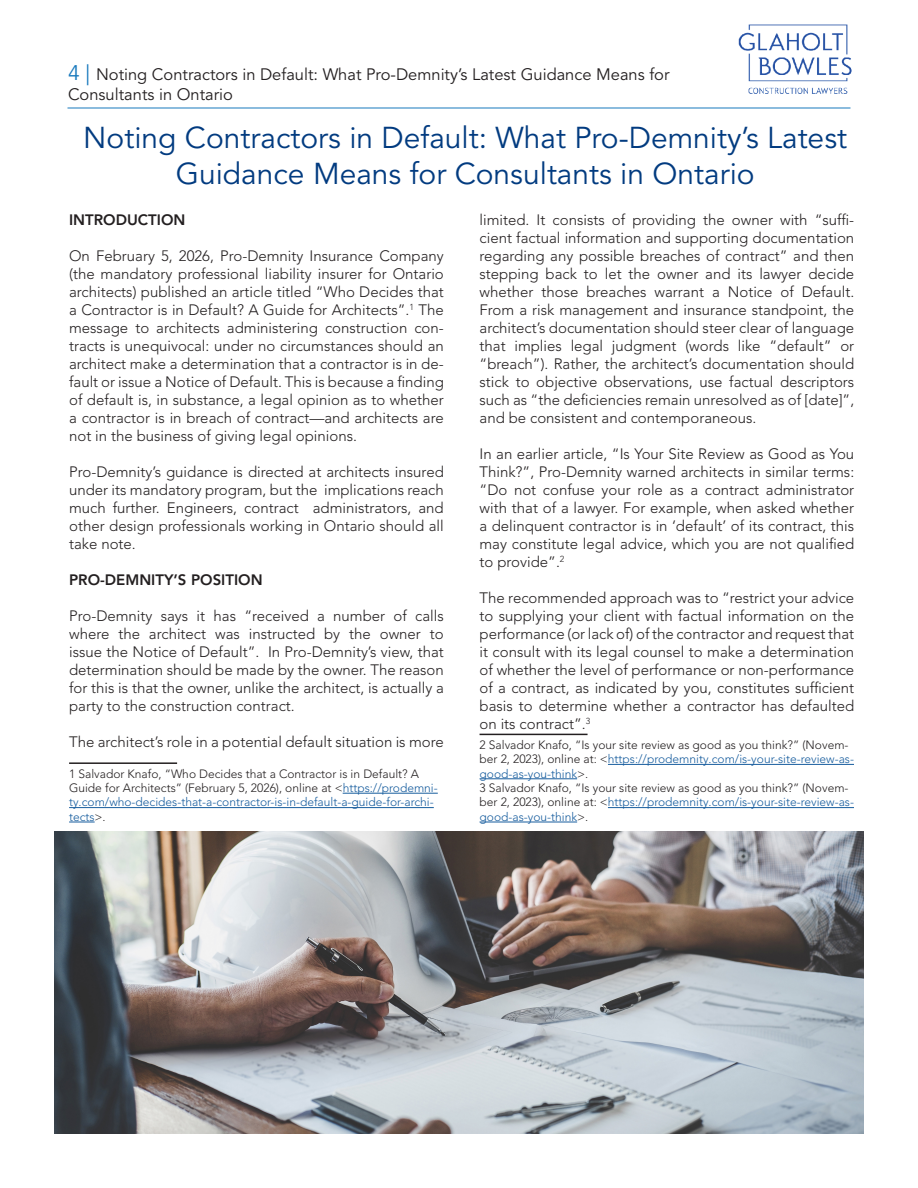
<style>
.page{position:relative;width:918px;height:1188px;background:#fff}
.page>*{position:absolute;margin:0;border:0;box-sizing:border-box;transform-origin:0 0}
.Paragraph_Style_2{font:30px/36px "Avenir LT Pro";color:#023b80;text-align:center}
.Paragraph_Style_8{font:16.5px "Avenir LT Pro";color:#231f20}
.Paragraph_Style_3{font:300 15px/18px "Avenir LT Pro";color:#231f20;text-align:justify}
.Paragraph_Style_3-2{font:800 15px "Avenir LT Pro";color:#231f20}
.t1{font:300 12px/14.4px "Avenir LT Pro";color:#231f20}
.s1{font-size:21px;color:#1879bd}
.s2{color:#175d9e}
</style>
<div class="page">
<hr style="left:68px;top:108px;width:782px;height:1px;background:#1879bd">
<img style="left:738px;top:24px;width:114px;height:70px">
<img style="left:54px;top:832px;width:810px;height:302px">
<hr style="left:69px;top:762px;width:108px;height:2px;background:#231f20">
<hr style="left:343px;top:793px;width:95px;height:1px;background:#175d9e">
<hr style="left:69px;top:807px;width:365px;height:1px;background:#175d9e">
<svg style="left:69px;top:822px;width:26px;height:1px"></svg>
<hr style="left:480px;top:734px;width:108px;height:1px;background:#231f20">
<hr style="left:608px;top:764px;width:246px;height:1px;background:#175d9e">
<hr style="left:480px;top:779px;width:97px;height:1px;background:#175d9e">
<hr style="left:608px;top:807px;width:246px;height:1px;background:#175d9e">
<hr style="left:480px;top:822px;width:97px;height:1px;background:#175d9e">
<p class="Paragraph_Style_8" style="left:68px;top:64px;width:603px"><span class="s1">4 |</span> Noting Contractors in Default: What Pro-Demnity’s Latest Guidance Means for</p>
<p class="Paragraph_Style_8" style="left:68px;top:84px;width:166px">Consultants in Ontario</p>
<p class="Paragraph_Style_2" style="left:83px;top:120px;width:765px">Noting Contractors in Default: What Pro-Demnity’s Latest<br>Guidance Means for Consultants in Ontario</p>
<p class="Paragraph_Style_3-2" style="left:69px;top:211px;width:118px">INTRODUCTION</p>
<p class="Paragraph_Style_3" style="left:69px;top:247px;width:376px">On February 5, 2026, Pro-Demnity Insurance Company (the mandatory professional liability insurer for Ontario architects) published an article titled “Who Decides that a Contractor is in Default? A Guide for Architects”.<sup>1</sup> The message to architects administering construction con&shy;tracts is unequivocal: under no circumstances should an architect make a determination that a contractor is in de&shy;fault or issue a Notice of Default. This is because a finding of default is, in substance, a legal opinion as to whether a contractor is in breach of contract—and architects are not in the business of giving legal opinions.</p>
<p class="Paragraph_Style_3" style="left:69px;top:463px;width:376px">Pro-Demnity’s guidance is directed at architects insured under its mandatory program, but the implications reach much further. Engineers, contract administrators, and other design professionals working in Ontario should all take note.</p>
<p class="Paragraph_Style_3-2" style="left:69px;top:571px;width:195px">PRO-DEMNITY’S POSITION</p>
<p class="Paragraph_Style_3" style="left:69px;top:607px;width:376px">Pro-Demnity says it has “received a number of calls where the architect was instructed by the owner to issue the Notice of Default”. In Pro-Demnity’s view, that determination should be made by the owner. The reason for this is that the owner, unlike the architect, is actually a party to the construction contract.</p>
<p class="Paragraph_Style_3" style="left:69px;top:733px;width:376px">The architect’s role in a potential default situation is more</p>
<p class="t1" style="left:69px;top:766px;width:370px">1 Salvador Knafo, “Who Decides that a Contractor is in Default? A Guide for Architects” (February 5, 2026), online at &lt;<span class="s2">https://prodemni&shy;ty.com/who-decides-that-a-contractor-is-in-default-a-guide-for-archi&shy;tects</span>&gt;.</p>
<p class="Paragraph_Style_3" style="left:480px;top:211px;width:376px">limited. It consists of providing the owner with “suffi&shy;cient factual information and supporting documentation regarding any possible breaches of contract” and then stepping back to let the owner and its lawyer decide whether those breaches warrant a Notice of Default.<br>From a risk management and insurance standpoint, the architect’s documentation should steer clear of language that implies legal judgment (words like “default” or “breach”). Rather, the architect’s documentation should stick to objective observations, use factual descriptors such as “the deficiencies remain unresolved as of [date]”, and be consistent and contemporaneous.</p>
<p class="Paragraph_Style_3" style="left:480px;top:445px;width:376px">In an earlier article, “Is Your Site Review as Good as You Think?”, Pro-Demnity warned architects in similar terms: “Do not confuse your role as a contract administrator with that of a lawyer. For example, when asked whether a delinquent contractor is in ‘default’ of its contract, this may constitute legal advice, which you are not qualified to provide”.<sup>2</sup></p>
<p class="Paragraph_Style_3" style="left:480px;top:589px;width:376px">The recommended approach was to “restrict your advice to supplying your client with factual information on the performance (or lack of) of the contractor and request that it consult with its legal counsel to make a determination of whether the level of performance or non-performance of a contract, as indicated by you, constitutes sufficient basis to determine whether a contractor has defaulted on its contract”.<sup>3</sup></p>
<p class="t1" style="left:480px;top:737px;width:376px">2 Salvador Knafo, “Is your site review as good as you think?” (Novem&shy;ber 2, 2023), online at: &lt;<span class="s2">https://prodemnity.com/is-your-site-review-as&shy;good-as-you-think</span>&gt;.</p>
<p class="t1" style="left:480px;top:781px;width:376px">3 Salvador Knafo, “Is your site review as good as you think?” (Novem&shy;ber 2, 2023), online at: &lt;<span class="s2">https://prodemnity.com/is-your-site-review-as&shy;good-as-you-think</span>&gt;.</p>
</div>
